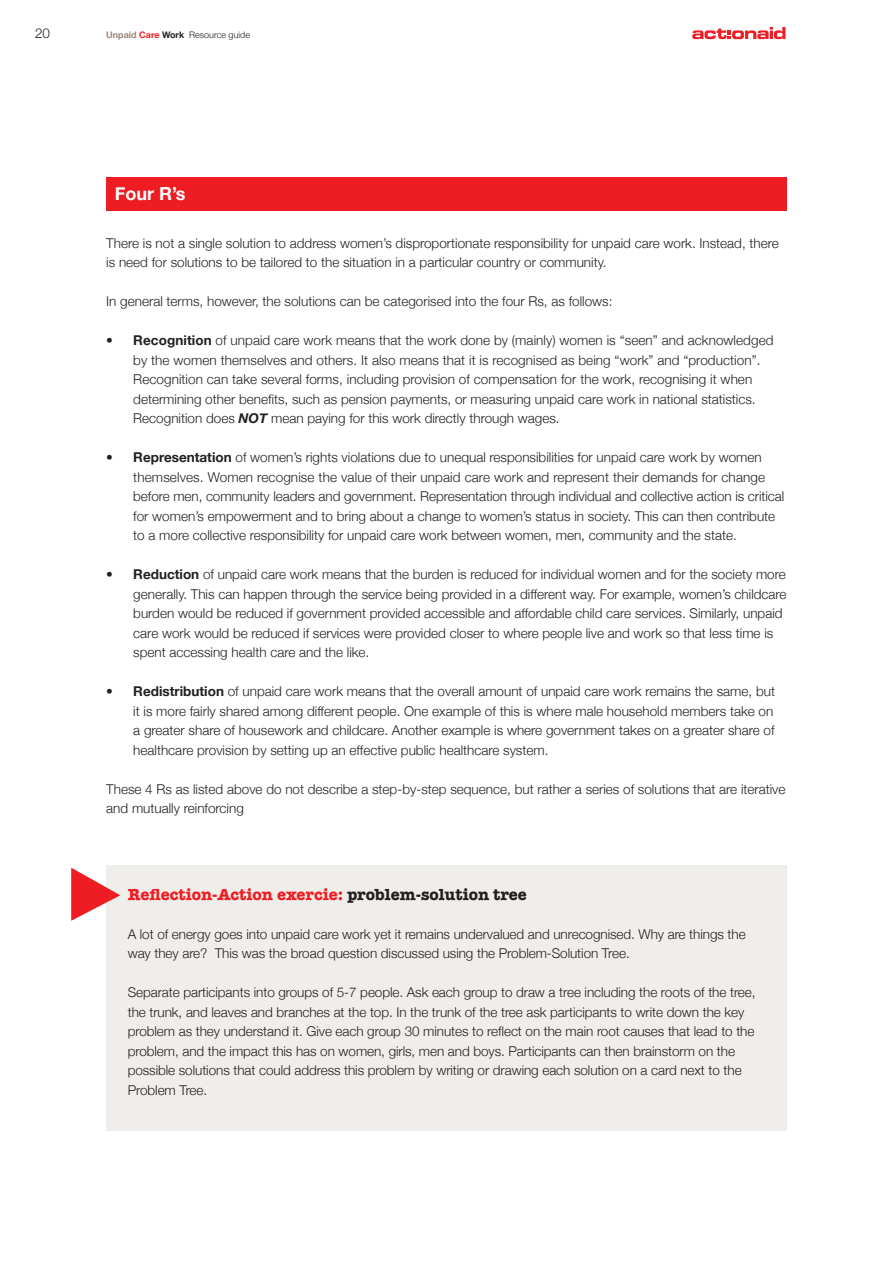
<style>
.page{position:relative;width:893px;height:1263px;background:#fff}
.page>*{position:absolute;margin:0;border:0;box-sizing:border-box;transform-origin:0 0}
.t1{font:700 18px "Helvetica Neue";color:#fff}
.t2{font:700 16.5px "American Typewriter";color:#ee1d23}
.Body_copy_bold{font:300 13.5px/19.5px "Helvetica Neue";color:#231f20}
.t3{font:300 9px "Helvetica Neue";color:#231f20}
.s1{font-weight:700;color:#99877d}
.s2{font-weight:700;color:#ee1d23}
.s3{font-weight:700}
.s4{font-weight:700;font-style:italic}
.s5{color:#231f20}
</style>
<div class="page">
<svg style="left:692px;top:27px;width:93px;height:12px"></svg>
<div style="left:106px;top:177px;width:681px;height:33px;background:#ee1d23"></div>
<div style="left:106px;top:865px;width:681px;height:266px;background:#f0eeeb"></div>
<svg style="left:71px;top:868px;width:49px;height:53px"></svg>
<p class="Body_copy_bold" style="left:35px;top:23px;width:16px">20</p>
<p class="t3" style="left:106px;top:29px;width:145px"><span class="s1">Unpaid</span> <span class="s2">Care</span> <span class="s3">Work</span> Resource guide</p>
<p class="t1" style="left:115px;top:182px;width:72px">Four R’s</p>
<p class="Body_copy_bold" style="left:106px;top:233px;width:674px">There is not a single solution to address women’s disproportionate responsibility for unpaid care work. Instead, there is need for solutions to be tailored to the situation in a particular country or community.</p>
<p class="Body_copy_bold" style="left:106px;top:292px;width:508px">In general terms, however, the solutions can be categorised into the four Rs, as follows:</p>
<p class="Body_copy_bold" style="left:133px;top:331px;width:642px;text-indent:-27px"><span class="s3">• Recognition</span> of unpaid care work means that the work done by (mainly) women is “seen” and acknowledged by the women themselves and others. It also means that it is recognised as being “work” and “production”.<br>Recognition can take several forms, including provision of compensation for the work, recognising it when determining other benefits, such as pension payments, or measuring unpaid care work in national statistics.<br>Recognition does <span class="s4">NOT</span> mean paying for this work directly through wages.</p>
<p class="Body_copy_bold" style="left:133px;top:448px;width:652px;text-indent:-27px"><span class="s3">• Representation</span> of women’s rights violations due to unequal responsibilities for unpaid care work by women themselves. Women recognise the value of their unpaid care work and represent their demands for change before men, community leaders and government. Representation through individual and collective action is critical for women’s empowerment and to bring about a change to women’s status in society. This can then contribute to a more collective responsibility for unpaid care work between women, men, community and the state.</p>
<p class="Body_copy_bold" style="left:133px;top:565px;width:655px;text-indent:-27px"><span class="s3">• Reduction</span> of unpaid care work means that the burden is reduced for individual women and for the society more generally. This can happen through the service being provided in a different way. For example, women’s childcare burden would be reduced if government provided accessible and affordable child care services. Similarly, unpaid care work would be reduced if services were provided closer to where people live and work so that less time is spent accessing health care and the like.</p>
<p class="Body_copy_bold" style="left:133px;top:682px;width:643px;text-indent:-27px"><span class="s3">• Redistribution</span> of unpaid care work means that the overall amount of unpaid care work remains the same, but it is more fairly shared among different people. One example of this is where male household members take on a greater share of housework and childcare. Another example is where government takes on a greater share of healthcare provision by setting up an effective public healthcare system.</p>
<p class="Body_copy_bold" style="left:106px;top:779px;width:681px">These 4 Rs as listed above do not describe a step-by-step sequence, but rather a series of solutions that are iterative and mutually reinforcing</p>
<p class="t2" style="left:128px;top:884px;width:401px">Reflection-Action exercie: <span class="s5">problem-solution tree</span></p>
<p class="Body_copy_bold" style="left:128px;top:924px;width:619px">A lot of energy goes into unpaid care work yet it remains undervalued and unrecognised. Why are things the way they are? This was the broad question discussed using the Problem-Solution Tree.</p>
<p class="Body_copy_bold" style="left:128px;top:982px;width:629px">Separate participants into groups of 5-7 people. Ask each group to draw a tree including the roots of the tree, the trunk, and leaves and branches at the top. In the trunk of the tree ask participants to write down the key problem as they understand it. Give each group 30 minutes to reflect on the main root causes that lead to the problem, and the impact this has on women, girls, men and boys. Participants can then brainstorm on the possible solutions that could address this problem by writing or drawing each solution on a card next to the Problem Tree.</p>
</div>
